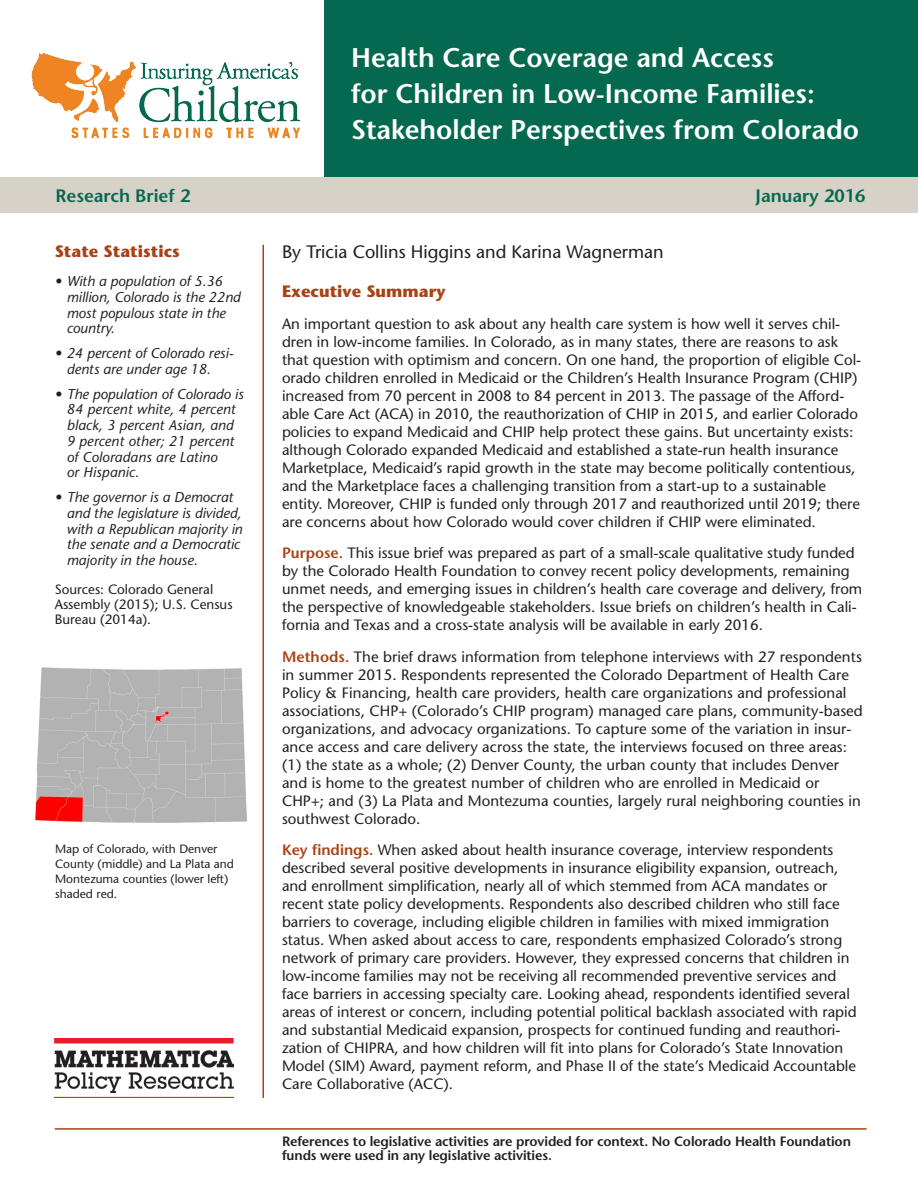
<style>
.page{position:relative;width:918px;height:1188px;background:#fff}
.page>*{position:absolute;margin:0;border:0;box-sizing:border-box;transform-origin:0 0}
.t1{font:600 27px/36px "Stone Sans Std";color:#fff}
.bullet_text{font:500 18px "Stone Sans Std";color:#231f20}
.t2{font:600 18px "Stone Sans Std";color:#05694f}
.A_Heading{font:700 16.5px "Stone Sans Std";color:#a94214}
.text{font:500 15px/18px "Stone Sans Std";color:#231f20}
.sidebar_text{font:italic 500 14.25px/15.8px "Stone Sans Std";color:#231f20}
.source_text{font:600 13.5px/14.2px "Stone Sans Std";letter-spacing:-.01em;color:#231f20}
.source_text-2{font:500 13.5px/15px "Stone Sans Std";color:#231f20}
.source_text-3{font:500 12px/15px "Stone Sans Std";color:#231f20}
.s1{font-weight:600;color:#a94214}
</style>
<div class="page">
<hr style="left:55px;top:1128px;width:812px;height:2px;background:#a94214">
<div style="left:325px;top:0;width:593px;height:177px;background:#05694f"></div>
<div style="left:0;top:177px;width:918px;height:36px;background:#d7d2c8"></div>
<hr style="left:262px;top:245px;width:2px;height:853px;background:#a94214">
<img style="left:55px;top:1039px;width:179px;height:59px">
<img style="left:31px;top:52px;width:270px;height:87px">
<img style="left:36px;top:667px;width:210px;height:156px">
<p class="t1" style="left:351px;top:39px;width:510px">Health Care Coverage and Access<br>for Children in Low-Income Families:<br>Stakeholder Perspectives from Colorado</p>
<p class="t2" style="left:56px;top:185px;width:136px">Research Brief 2</p>
<p class="t2" style="left:756px;top:185px;width:111px">January 2016</p>
<p class="A_Heading" style="left:55px;top:241px;width:127px">State Statistics</p>
<p class="sidebar_text" style="left:67px;top:273px;width:175px;text-indent:-12px">• With a population of 5.36 million, Colorado is the 22nd most populous state in the country.</p>
<p class="sidebar_text" style="left:67px;top:345px;width:168px;text-indent:-12px">• 24 percent of Colorado resi&shy;dents are under age 18.</p>
<p class="sidebar_text" style="left:67px;top:386px;width:178px;text-indent:-12px">• The population of Colorado is<br>84 percent white, 4 percent black, 3 percent Asian, and<br>9 percent other; 21 percent of Coloradans are Latino<br>or Hispanic.</p>
<p class="sidebar_text" style="left:67px;top:489px;width:177px;text-indent:-12px">• The governor is a Democrat and the legislature is divided, with a Republican majority in the senate and a Democratic majority in the house.</p>
<p class="source_text-2" style="left:55px;top:581px;width:179px">Sources: Colorado General<br>Assembly (2015); U.S. Census<br>Bureau (2014a).</p>
<p class="source_text-3" style="left:55px;top:842px;width:181px">Map of Colorado, with Denver<br>County (middle) and La Plata and<br>Montezuma counties (lower left) shaded red.</p>
<p class="bullet_text" style="left:282px;top:241px;width:383px">By Tricia Collins Higgins and Karina Wagnerman</p>
<p class="A_Heading" style="left:282px;top:282px;width:165px">Executive Summary</p>
<p class="text" style="left:282px;top:315px;width:581px">An important question to ask about any health care system is how well it serves chil&shy;dren in low-income families. In Colorado, as in many states, there are reasons to ask that question with optimism and concern. On one hand, the proportion of eligible Col&shy;orado children enrolled in Medicaid or the Children’s Health Insurance Program (CHIP) increased from 70 percent in 2008 to 84 percent in 2013. The passage of the Afford&shy;able Care Act (ACA) in 2010, the reauthorization of CHIP in 2015, and earlier Colorado policies to expand Medicaid and CHIP help protect these gains. But uncertainty exists: although Colorado expanded Medicaid and established a state-run health insurance Marketplace, Medicaid’s rapid growth in the state may become politically contentious, and the Marketplace faces a challenging transition from a start-up to a sustainable entity. Moreover, CHIP is funded only through 2017 and reauthorized until 2019; there are concerns about how Colorado would cover children if CHIP were eliminated.</p>
<p class="text" style="left:282px;top:544px;width:582px"><span class="s1">Purpose.</span> This issue brief was prepared as part of a small-scale qualitative study funded by the Colorado Health Foundation to convey recent policy developments, remaining unmet needs, and emerging issues in children’s health care coverage and delivery, from the perspective of knowledgeable stakeholders. Issue briefs on children’s health in Cali&shy;fornia and Texas and a cross-state analysis will be available in early 2016.</p>
<p class="text" style="left:282px;top:648px;width:582px"><span class="s1">Methods.</span> The brief draws information from telephone interviews with 27 respondents in summer 2015. Respondents represented the Colorado Department of Health Care Policy &amp; Financing, health care providers, health care organizations and professional associations, CHP+ (Colorado’s CHIP program) managed care plans, community-based organizations, and advocacy organizations. To capture some of the variation in insur&shy;ance access and care delivery across the state, the interviews focused on three areas: (1) the state as a whole; (2) Denver County, the urban county that includes Denver and is home to the greatest number of children who are enrolled in Medicaid or CHP+; and (3) La Plata and Montezuma counties, largely rural neighboring counties in southwest Colorado.</p>
<p class="text" style="left:282px;top:841px;width:576px"><span class="s1">Key findings.</span> When asked about health insurance coverage, interview respondents described several positive developments in insurance eligibility expansion, outreach, and enrollment simplification, nearly all of which stemmed from ACA mandates or recent state policy developments. Respondents also described children who still face barriers to coverage, including eligible children in families with mixed immigration status. When asked about access to care, respondents emphasized Colorado’s strong network of primary care providers. However, they expressed concerns that children in low-income families may not be receiving all recommended preventive services and face barriers in accessing specialty care. Looking ahead, respondents identified several areas of interest or concern, including potential political backlash associated with rapid and substantial Medicaid expansion, prospects for continued funding and reauthori&shy;zation of CHIPRA, and how children will fit into plans for Colorado’s State Innovation Model (SIM) Award, payment reform, and Phase II of the state’s Medicaid Accountable Care Collaborative (ACC).</p>
<p class="source_text" style="left:282px;top:1134px;width:571px">References to legislative activities are provided for context. No Colorado Health Foundation funds were used in any legislative activities.</p>
</div>
